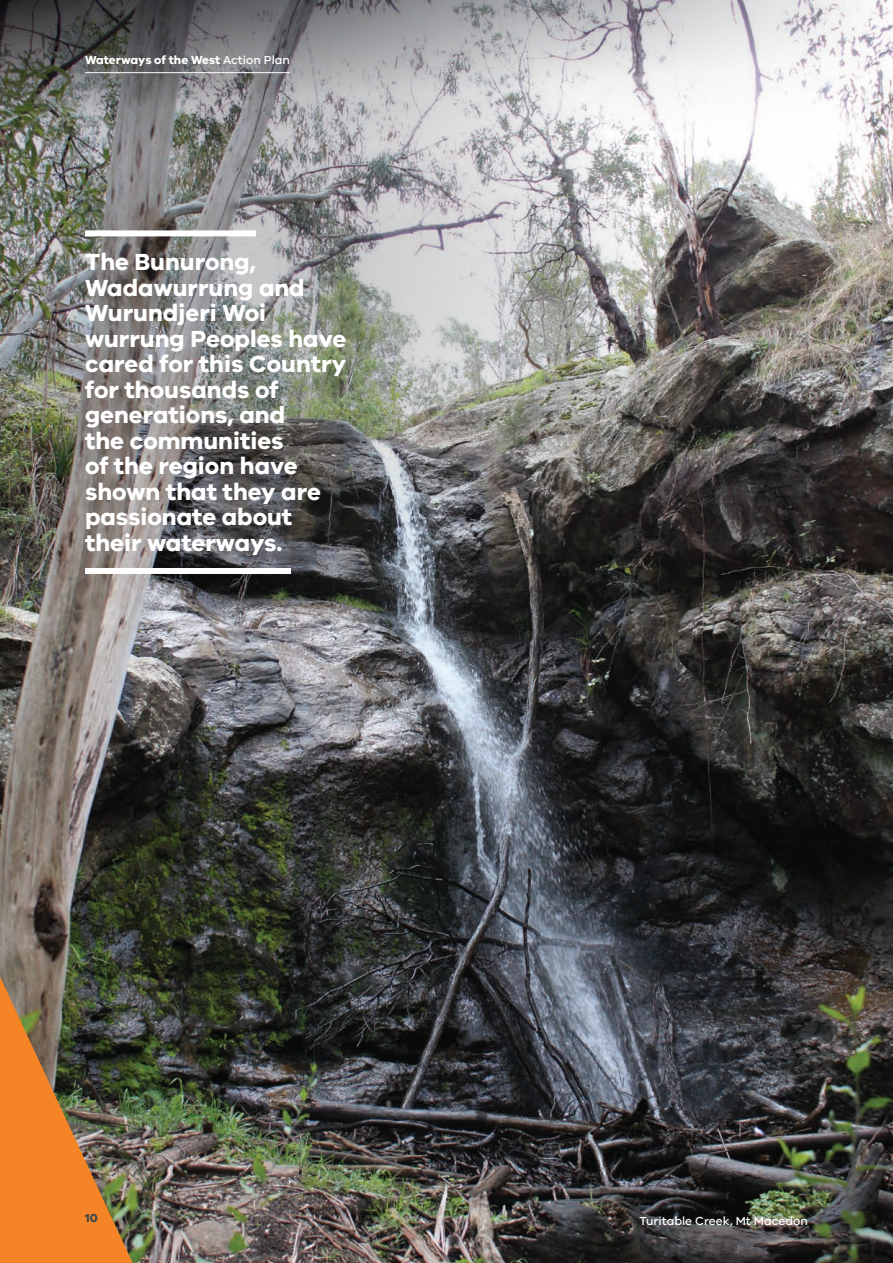
<style>
.page{position:relative;width:893px;height:1263px;background:#fff}
.page>*{position:absolute;margin:0;border:0;box-sizing:border-box;transform-origin:0 0}
.t1{font:700 24px/25.5px "VIC";color:#fff}
.t2{font:700 12px "VIC";color:#fff}
.t3{font:500 12px "VIC";color:#fff}
.t4{font:700 12px "VIC";color:#35474f}
.s1{font-weight:500}
</style>
<div class="page">
<img style="left:133px;top:257px;width:760px;height:1006px">
<img style="left:0;top:1047px;width:133px;height:216px">
<svg style="left:790px;top:0;width:103px;height:257px"></svg>
<img style="left:0;top:0;width:790px;height:1047px">
<div style="left:85px;top:230px;width:171px;height:6px;background:#fff"></div>
<div style="left:85px;top:568px;width:206px;height:6px;background:#fff"></div>
<hr style="left:85px;top:72px;width:205px;height:1px;background:#fff">
<p class="t2" style="left:85px;top:52px;width:207px">Waterways of the West <span class="s1">Action Plan</span></p>
<p class="t1" style="left:85px;top:249px;width:263px">The Bunurong,<br>Wadawurrung and<br>Wurundjeri Woi wurrung Peoples have cared for this Country for thousands of generations, and<br>the communities<br>of the region have shown that they are passionate about their waterways.</p>
<p class="t4" style="left:85px;top:1211px;width:14px">10</p>
<p class="t3" style="left:639px;top:1213px;width:170px">Turitable Creek, Mt Macedon</p>
</div>
